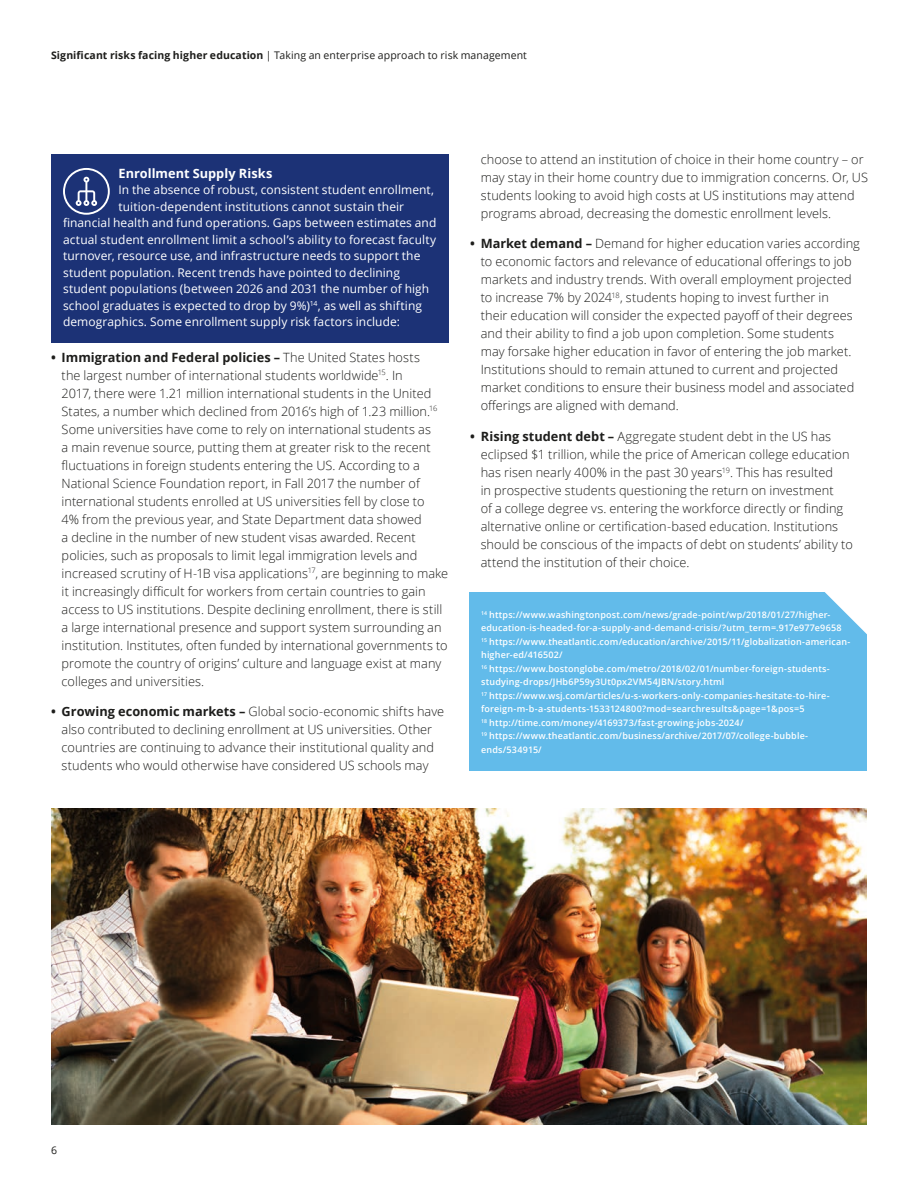
<style>
.page{position:relative;width:918px;height:1188px;background:#fff}
.page>*{position:absolute;margin:0;border:0;box-sizing:border-box;transform-origin:0 0}
.t1{font:300 12.75px/18px "Open Sans";letter-spacing:.005em;color:#1d1d1b}
.Subhead_A__8_5_12pt{font:700 12.75px "Open Sans";letter-spacing:.005em;color:#fff}
.Body_copy__8_5_12pt{font:12px "Open Sans";letter-spacing:.005em;color:#fff}
.t2{font:10.5px "Open Sans";letter-spacing:.01em;color:#1d1d1b}
.Smaller_Text{font:600 9px/13.5px "Open Sans";letter-spacing:.015em;color:#fff}
.s1{font-weight:700}
</style>
<div class="page">
<div style="left:469px;top:593px;width:398px;height:178px;background:#62bbea"></div>
<svg style="left:820px;top:592px;width:47px;height:42px"></svg>
<div style="left:51px;top:154px;width:397px;height:188px;background:#1c3276"></div>
<svg style="left:63px;top:168px;width:47px;height:47px"></svg>
<img style="left:52px;top:808px;width:814px;height:316px">
<p class="t2" style="left:51px;top:48px;width:477px"><span class="s1">Significant risks facing higher education</span> | Taking an enterprise approach to risk management</p>
<p class="Subhead_A__8_5_12pt" style="left:119px;top:164px;width:155px">Enrollment Supply Risks</p>
<p class="Body_copy__8_5_12pt" style="left:119px;top:182px;width:317px">In the absence of robust, consistent student enrollment,</p>
<p class="Body_copy__8_5_12pt" style="left:119px;top:198px;width:287px">tuition-dependent institutions cannot sustain their</p>
<p class="Body_copy__8_5_12pt" style="left:63px;top:215px;width:375px">financial health and fund operations. Gaps between estimates and</p>
<p class="Body_copy__8_5_12pt" style="left:63px;top:231px;width:375px">actual student enrollment limit a school’s ability to forecast faculty</p>
<p class="Body_copy__8_5_12pt" style="left:63px;top:248px;width:359px">turnover, resource use, and infrastructure needs to support the</p>
<p class="Body_copy__8_5_12pt" style="left:63px;top:264px;width:338px">student population. Recent trends have pointed to declining</p>
<p class="Body_copy__8_5_12pt" style="left:63px;top:281px;width:368px">student populations (between 2026 and 2031 the number of high</p>
<p class="Body_copy__8_5_12pt" style="left:63px;top:297px;width:361px">school graduates is expected to drop by 9%)<sup>14</sup>, as well as shifting</p>
<p class="Body_copy__8_5_12pt" style="left:63px;top:314px;width:338px">demographics. Some enrollment supply risk factors include:</p>
<p class="t1" style="left:62px;top:348px;width:388px;text-indent:-11px"><span class="s1">• Immigration and Federal policies –</span> The United States hosts<br>the largest number of international students worldwide<sup>15</sup>. In<br>2017, there were 1.21 million international students in the United States, a number which declined from 2016’s high of 1.23 million.<sup>16<br></sup>Some universities have come to rely on international students as<br>a main revenue source, putting them at greater risk to the recent fluctuations in foreign students entering the US. According to a National Science Foundation report, in Fall 2017 the number of international students enrolled at US universities fell by close to<br>4% from the previous year, and State Department data showed<br>a decline in the number of new student visas awarded. Recent policies, such as proposals to limit legal immigration levels and increased scrutiny of H-1B visa applications<sup>17</sup>, are beginning to make it increasingly difficult for workers from certain countries to gain access to US institutions. Despite declining enrollment, there is still a large international presence and support system surrounding an institution. Institutes, often funded by international governments to promote the country of origins’ culture and language exist at many colleges and universities.</p>
<p class="t1" style="left:51px;top:702px;width:395px;text-align:center"><span class="s1">• Growing economic markets –</span> Global socio-economic shifts have also contributed to declining enrollment at US universities. Other countries are continuing to advance their institutional quality and students who would otherwise have considered US schools may</p>
<p class="t1" style="left:481px;top:150px;width:389px">choose to attend an institution of choice in their home country – or may stay in their home country due to immigration concerns. Or, US students looking to avoid high costs at US institutions may attend programs abroad, decreasing the domestic enrollment levels.</p>
<p class="t1" style="left:481px;top:234px;width:381px;text-indent:-11px"><span class="s1">• Market demand –</span> Demand for higher education varies according to economic factors and relevance of educational offerings to job markets and industry trends. With overall employment projected to increase 7% by 2024<sup>18</sup>, students hoping to invest further in<br>their education will consider the expected payoff of their degrees and their ability to find a job upon completion. Some students may forsake higher education in favor of entering the job market.<br>Institutions should to remain attuned to current and projected market conditions to ensure their business model and associated offerings are aligned with demand.</p>
<p class="t1" style="left:481px;top:427px;width:374px;text-indent:-11px"><span class="s1">• Rising student debt –</span> Aggregate student debt in the US has eclipsed $1 trillion, while the price of American college education has risen nearly 400% in the past 30 years<sup>19</sup>. This has resulted<br>in prospective students questioning the return on investment<br>of a college degree vs. entering the workforce directly or finding alternative online or certification-based education. Institutions should be conscious of the impacts of debt on students’ ability to attend the institution of their choice.</p>
<p class="Smaller_Text" style="left:481px;top:608px;width:362px"><sup>14</sup> https://www.washingtonpost.com/news/grade-point/wp/2018/01/27/higher&shy;education-is-headed-for-a-supply-and-demand-crisis/?utm_term=.917e977e9658</p>
<p class="Smaller_Text" style="left:481px;top:635px;width:371px"><sup>15</sup> https://www.theatlantic.com/education/archive/2015/11/globalization-american&shy;higher-ed/416502/</p>
<p class="Smaller_Text" style="left:481px;top:662px;width:350px"><sup>16</sup> https://www.bostonglobe.com/metro/2018/02/01/number-foreign-students&shy;studying-drops/JHb6P59y3Ut0px2VM54JBN/story.html</p>
<p class="Smaller_Text" style="left:481px;top:689px;width:350px"><sup>17</sup> https://www.wsj.com/articles/u-s-workers-only-companies-hesitate-to-hire&shy;foreign-m-b-a-students-1533124800?mod=searchresults&amp;page=1&amp;pos=5</p>
<p class="Smaller_Text" style="left:481px;top:716px;width:264px"><sup>18</sup> http://time.com/money/4169373/fast-growing-jobs-2024/</p>
<p class="Smaller_Text" style="left:481px;top:729px;width:328px"><sup>19</sup> https://www.theatlantic.com/business/archive/2017/07/college-bubble&shy;ends/534915/</p>
<p class="t2" style="left:51px;top:1143px;width:8px">6</p>
</div>
